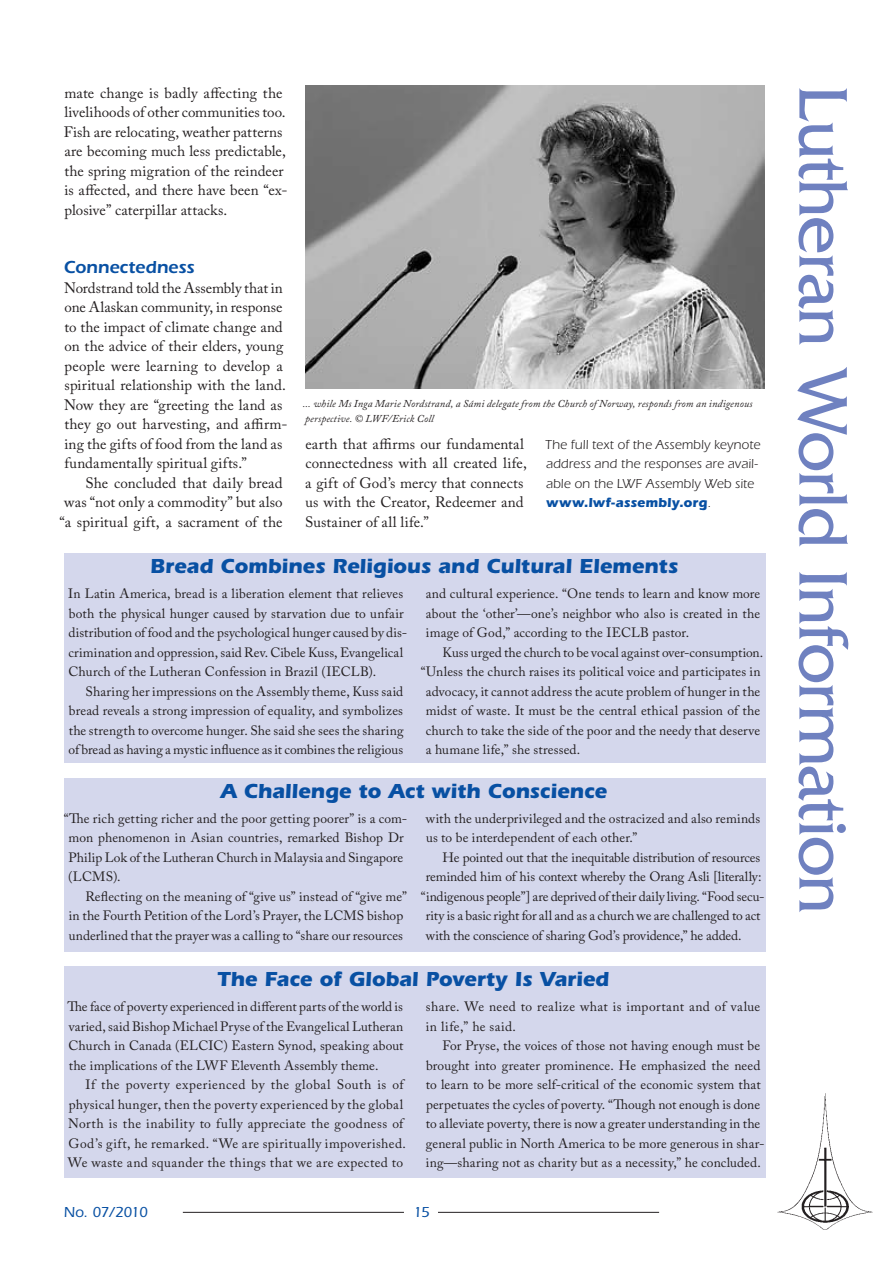
<style>
.page{position:relative;width:893px;height:1263px;background:#fff}
.page>*{position:absolute;margin:0;border:0;box-sizing:border-box;transform-origin:0 0}
.t1{font:72px "Friz Quadrata";letter-spacing:-.02em;color:#6f81c0}
.t2{font:700 21px "Itc Eras";letter-spacing:-.005em;color:#0850a3}
.t3{font:600 18px "Itc Eras";color:#0850a3}
.t4{font:15px/19.5px "Adobe Caslon Pro";letter-spacing:.005em;color:#231f20}
.t5{font:500 15px "Itc Eras";letter-spacing:-.07em;color:#0850a3}
.t6{font:13.5px/19.5px "Adobe Caslon Pro";letter-spacing:.01em;color:#231f20}
.t7{font:13.5px/19.5px "Adobe Caslon Pro";letter-spacing:.03em;color:#231f20}
.t8{font:13.5px "Adobe Caslon Pro";letter-spacing:-.01em;color:#231f20}
.t9{font:13.5px/19.5px "Itc Eras";letter-spacing:.01em;color:#231f20}
.t10{font:italic 10.5px/15px "Adobe Caslon Pro";letter-spacing:.015em;color:#231f20}
.s1{font-weight:700;color:#0850a3}
</style>
<div class="page">
<hr style="left:183px;top:1212px;width:221px;height:1px;background:#231f20">
<hr style="left:438px;top:1212px;width:221px;height:1px;background:#231f20">
<img style="left:777px;top:1093px;width:96px;height:137px">
<img style="left:305px;top:85px;width:460px;height:304px">
<div style="left:64px;top:778px;width:701px;height:173px;background:#d4d7ec"></div>
<div style="left:64px;top:553px;width:701px;height:210px;background:#d4d7ec"></div>
<div style="left:64px;top:966px;width:701px;height:212px;background:#d4d7ec"></div>
<p class="t4" style="left:64px;top:83px;width:220px">mate change is badly affecting the</p>
<h1 class="t1" style="left:863px;top:85px;width:830px;rotate:90deg">Lutheran World Information</h1>
<p class="t4" style="left:64px;top:102px;width:225px">livelihoods of other communities too.<br>Fish are relocating, weather patterns are becoming much less predictable, the spring migration of the reindeer is affected, and there have been “ex&shy;plosive” caterpillar attacks.</p>
<h3 class="t3" style="left:64px;top:257px;width:132px">Connectedness</h3>
<p class="t4" style="left:64px;top:278px;width:225px">Nordstrand told the Assembly that in one Alaskan community, in response to the impact of climate change and on the advice of their elders, young people were learning to develop a spiritual relationship with the land.<br>Now they are “greeting the land as they go out harvesting, and affirm&shy;ing the gifts of food from the land as fundamentally spiritual gifts.”</p>
<p class="t4" style="left:59px;top:473px;width:225px;text-align:right">She concluded that daily bread was “not only a commodity” but also “a spiritual gift, a sacrament of the</p>
<p class="t10" style="left:303px;top:396px;width:451px">... while Ms Inga Marie Nordstrand, a Sámi delegate from the Church of Norway, responds from an indigenous perspective. © LWF/Erick Coll</p>
<p class="t4" style="left:305px;top:434px;width:223px">earth that affirms our fundamental connectedness with all created life, a gift of God’s mercy that connects us with the Creator, Redeemer and<br>Sustainer of all life.”</p>
<p class="t9" style="left:545px;top:434px;width:216px">The full text of the Assembly keynote address and the responses are avail&shy;able on the LWF Assembly Web site <span class="s1">www.lwf-assembly.org</span>.</p>
<h2 class="t2" style="left:150px;top:554px;width:529px">Bread Combines Religious and Cultural Elements</h2>
<p class="t6" style="left:68px;top:584px;width:341px">In Latin America, bread is a liberation element that relieves both the physical hunger caused by starvation due to unfair distribution of food and the psychological hunger caused by dis&shy;crimination and oppression, said Rev. Cibele Kuss, Evangelical Church of the Lutheran Confession in Brazil (IECLB).</p>
<p class="t6" style="left:69px;top:681px;width:337px;text-align:justify;text-indent:17px">Sharing her impressions on the Assembly theme, Kuss said bread reveals a strong impression of equality, and symbolizes the strength to overcome hunger. She said she sees the sharing of bread as having a mystic influence as it combines the religious</p>
<p class="t6" style="left:426px;top:584px;width:336px;text-align:justify">and cultural experience. “One tends to learn and know more about the ‘other’—one’s neighbor who also is created in the image of God,” according to the IECLB pastor.</p>
<p class="t6" style="left:442px;top:642px;width:322px">Kuss urged the church to be vocal against over-consumption.</p>
<p class="t6" style="left:421px;top:662px;width:341px">“Unless the church raises its political voice and participates in</p>
<p class="t6" style="left:426px;top:681px;width:336px">advocacy, it cannot address the acute problem of hunger in the</p>
<p class="t6" style="left:426px;top:701px;width:336px">midst of waste. It must be the central ethical passion of the</p>
<p class="t6" style="left:426px;top:720px;width:336px">church to take the side of the poor and the needy that deserve</p>
<p class="t6" style="left:426px;top:740px;width:156px">a humane life,” she stressed.</p>
<h2 class="t2" style="left:221px;top:779px;width:388px">A Challenge to Act with Conscience</h2>
<p class="t6" style="left:68px;top:808px;width:341px;text-indent:-5px">“The rich getting richer and the poor getting poorer” is a com&shy;mon phenomenon in Asian countries, remarked Bishop Dr Philip Lok of the Lutheran Church in Malaysia and Singapore (LCMS).</p>
<p class="t6" style="left:69px;top:886px;width:340px;text-indent:17px">Reflecting on the meaning of “give us” instead of “give me” in the Fourth Petition of the Lord’s Prayer, the LCMS bishop underlined that the prayer was a calling to “share our resources</p>
<p class="t6" style="left:426px;top:808px;width:336px">with the underprivileged and the ostracized and also reminds us to be interdependent of each other.”</p>
<p class="t8" style="left:443px;top:849px;width:319px">He pointed out that the inequitable distribution of resources</p>
<p class="t8" style="left:426px;top:869px;width:337px">reminded him of his context whereby the Orang Asli [literally:</p>
<p class="t8" style="left:421px;top:888px;width:345px">“indigenous people”] are deprived of their daily living. “Food secu-</p>
<p class="t8" style="left:426px;top:908px;width:336px">rity is a basic right for all and as a church we are challenged to act</p>
<p class="t8" style="left:426px;top:927px;width:317px">with the conscience of sharing God’s providence,” he added.</p>
<h2 class="t2" style="left:218px;top:967px;width:393px">The Face of Global Poverty Is Varied</h2>
<p class="t6" style="left:67px;top:997px;width:338px;text-align:justify">The face of poverty experienced in different parts of the world is varied, said Bishop Michael Pryse of the Evangelical Lutheran Church in Canada (ELCIC) Eastern Synod, speaking about the implications of the LWF Eleventh Assembly theme.</p>
<p class="t7" style="left:68px;top:1075px;width:340px;text-indent:17px">If the poverty experienced by the global South is of physical hunger, then the poverty experienced by the global North is the inability to fully appreciate the goodness of God’s gift, he remarked. “We are spiritually impoverished.<br>We waste and squander the things that we are expected to</p>
<p class="t7" style="left:426px;top:997px;width:336px">share. We need to realize what is important and of value in life,” he said.</p>
<p class="t6" style="left:426px;top:1036px;width:340px;text-indent:17px">For Pryse, the voices of those not having enough must be brought into greater prominence. He emphasized the need to learn to be more self-critical of the economic system that perpetuates the cycles of poverty. “Though not enough is done to alleviate poverty, there is now a greater understanding in the general public in North America to be more generous in shar&shy;ing—sharing not as charity but as a necessity,” he concluded.</p>
<p class="t5" style="left:64px;top:1203px;width:86px">No. 07/2010</p>
<p class="t5" style="left:413px;top:1203px;width:16px">15</p>
</div>
